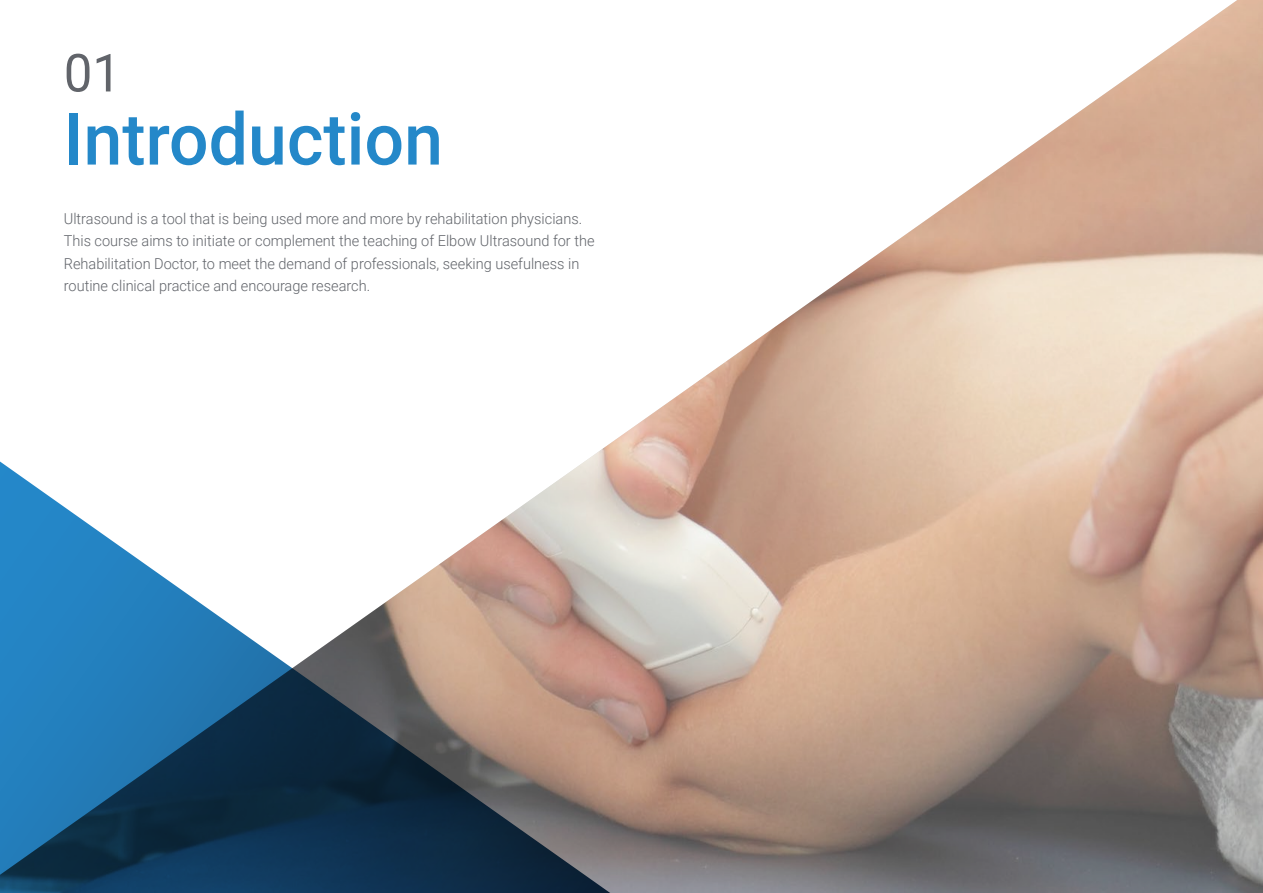
<style>
.page{position:relative;width:1263px;height:893px;background:#fff}
.page>*{position:absolute;margin:0;border:0;box-sizing:border-box;transform-origin:0 0}
.t1{font:500 72px "Roboto";color:#2488c9}
.t2{font:52.5px "Roboto";color:#61646a}
.t3{font:300 15px/22.5px "Roboto";color:#61646a}
</style>
<div class="page">
<img style="left:607px;top:0;width:656px;height:893px">
<svg style="left:0;top:446px;width:640px;height:447px"></svg>
<h2 class="t2" style="left:64px;top:36px;width:59px">01</h2>
<h1 class="t1" style="left:64px;top:89px;width:381px">Introduction</h1>
<p class="t3" style="left:64px;top:207px;width:532px">Ultrasound is a tool that is being used more and more by rehabilitation physicians.<br>This course aims to initiate or complement the teaching of Elbow Ultrasound for the Rehabilitation Doctor, to meet the demand of professionals, seeking usefulness in routine clinical practice and encourage research.</p>
</div>
